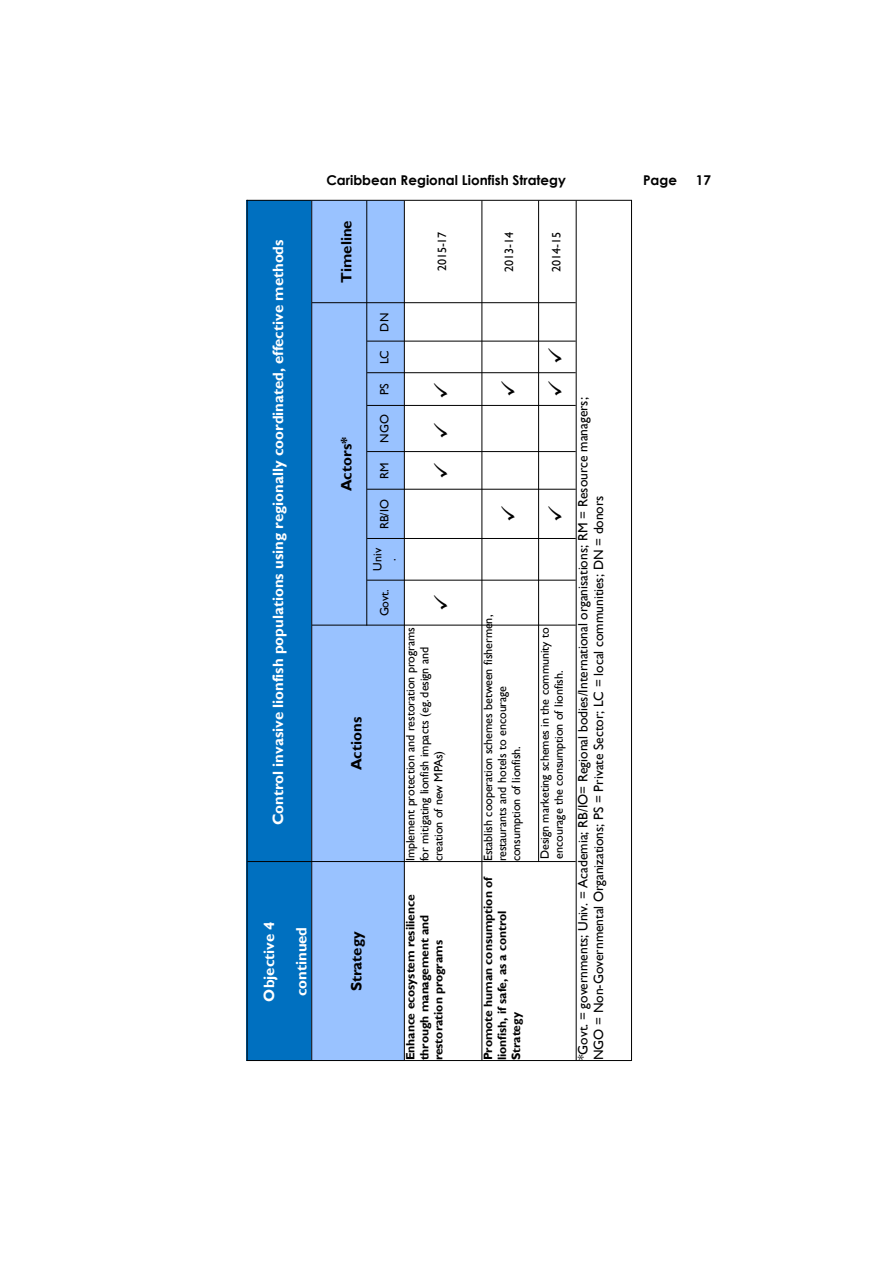
<style>
.page{position:relative;width:893px;height:1263px;background:#fff}
.page>*{position:absolute;margin:0;border:0;box-sizing:border-box;transform-origin:0 0}
.t1{font:700 15px/32.2px "Gill Sans";color:#fff;text-align:center}
.t2{font:700 15px "Gill Sans";color:#000}
.t3{font:13.5px/15.6px "Gill Sans";color:#000}
.t4{font:700 13.5px "Century Gothic";color:#000}
.t5{font:12px/14px "Gill Sans";color:#000}
.t6{font:700 12px/14px "Gill Sans";color:#000}
</style>
<div class="page">
<div style="left:247px;top:862px;width:65px;height:199px;background:#0070c0"></div>
<div style="left:247px;top:200px;width:65px;height:662px;background:#0070c0"></div>
<div style="left:312px;top:862px;width:92px;height:199px;background:#99c2ff"></div>
<div style="left:312px;top:625px;width:92px;height:237px;background:#99c2ff"></div>
<div style="left:312px;top:303px;width:55px;height:322px;background:#99c2ff"></div>
<div style="left:312px;top:200px;width:55px;height:103px;background:#99c2ff"></div>
<div style="left:367px;top:580px;width:37px;height:45px;background:#99c2ff"></div>
<div style="left:367px;top:538px;width:37px;height:42px;background:#99c2ff"></div>
<div style="left:367px;top:489px;width:37px;height:49px;background:#99c2ff"></div>
<div style="left:367px;top:452px;width:37px;height:37px;background:#99c2ff"></div>
<div style="left:367px;top:405px;width:37px;height:47px;background:#99c2ff"></div>
<div style="left:367px;top:373px;width:37px;height:32px;background:#99c2ff"></div>
<div style="left:367px;top:341px;width:37px;height:32px;background:#99c2ff"></div>
<div style="left:367px;top:303px;width:37px;height:38px;background:#99c2ff"></div>
<div style="left:367px;top:200px;width:37px;height:103px;background:#99c2ff"></div>
<hr style="left:247px;top:1060px;width:384px;height:1px;background:#000">
<hr style="left:247px;top:861px;width:329px;height:1px;background:#000">
<hr style="left:247px;top:200px;width:384px;height:1px;background:#000">
<hr style="left:312px;top:625px;width:264px;height:1px;background:#000">
<hr style="left:312px;top:302px;width:264px;height:1px;background:#000">
<hr style="left:367px;top:580px;width:209px;height:1px;background:#000">
<hr style="left:367px;top:538px;width:209px;height:1px;background:#000">
<hr style="left:367px;top:489px;width:209px;height:1px;background:#000">
<hr style="left:367px;top:451px;width:209px;height:1px;background:#000">
<hr style="left:367px;top:405px;width:209px;height:1px;background:#000">
<hr style="left:367px;top:372px;width:209px;height:1px;background:#000">
<hr style="left:367px;top:341px;width:209px;height:1px;background:#000">
<hr style="left:247px;top:200px;width:1px;height:861px;background:#000">
<hr style="left:311px;top:201px;width:1px;height:859px;background:#000">
<hr style="left:404px;top:201px;width:1px;height:859px;background:#000">
<hr style="left:366px;top:201px;width:1px;height:424px;background:#000">
<hr style="left:481px;top:201px;width:1px;height:859px;background:#000">
<hr style="left:576px;top:201px;width:1px;height:859px;background:#000">
<hr style="left:538px;top:201px;width:1px;height:661px;background:#000">
<hr style="left:631px;top:200px;width:1px;height:861px;background:#000">
<p class="t1" style="left:264px;top:825px;width:587px;rotate:-90deg">Control invasive lionfish populations using regionally coordinated, effective methods</p>
<p class="t1" style="left:255px;top:1001px;width:81px;rotate:-90deg">Objective 4 continued</p>
<p class="t4" style="left:326px;top:175px;width:241px">Caribbean Regional Lionfish Strategy</p>
<p class="t4" style="left:643px;top:175px;width:36px">Page</p>
<p class="t4" style="left:696px;top:175px;width:17px">17</p>
<p class="t2" style="left:341px;top:283px;width:64px;rotate:-90deg">Timeline</p>
<p class="t5" style="left:436px;top:271px;width:41px;rotate:-90deg">2015-17</p>
<p class="t2" style="left:341px;top:491px;width:56px;rotate:-90deg">Actors*</p>
<p class="t2" style="left:351px;top:770px;width:55px;rotate:-90deg">Actions</p>
<p class="t5" style="left:379px;top:331px;width:20px;rotate:-90deg">DN</p>
<p class="t5" style="left:379px;top:364px;width:16px;rotate:-90deg">LC</p>
<p class="t5" style="left:379px;top:395px;width:13px;rotate:-90deg">PS</p>
<p class="t5" style="left:379px;top:443px;width:30px;rotate:-90deg">NGO</p>
<p class="t5" style="left:379px;top:479px;width:18px;rotate:-90deg">RM</p>
<p class="t5" style="left:379px;top:529px;width:32px;rotate:-90deg">RB/IO</p>
<p class="t5" style="left:372px;top:571px;width:24px;text-align:center;rotate:-90deg">Univ .</p>
<p class="t5" style="left:379px;top:616px;width:29px;rotate:-90deg">Govt.</p>
<p class="t5" style="left:405px;top:861px;width:236px;rotate:-90deg">Implement protection and restoration programs for mitigating lionfish impacts (eg. design and creation of new MPAs)</p>
<p class="t2" style="left:351px;top:991px;width:61px;rotate:-90deg">Strategy</p>
<p class="t6" style="left:405px;top:1060px;width:168px;rotate:-90deg">Enhance ecosystem resilience through management and restoration programs</p>
<p class="t5" style="left:503px;top:272px;width:41px;rotate:-90deg">2013-14</p>
<p class="t5" style="left:551px;top:272px;width:41px;rotate:-90deg">2014-15</p>
<p class="t5" style="left:482px;top:861px;width:248px;rotate:-90deg">Establish cooperation schemes between fishermen, restaurants and hotels to encourage<br>consumption of lionfish.</p>
<p class="t6" style="left:482px;top:1060px;width:185px;rotate:-90deg">Promote human consumption of lionfish, if safe, as a control<br>Strategy</p>
<p class="t5" style="left:539px;top:859px;width:233px;rotate:-90deg">Design marketing schemes in the community to encourage the consumption of lionfish.</p>
<p class="t3" style="left:577px;top:1060px;width:665px;rotate:-90deg">*Govt. = governments; Univ. = Academia; RB/IO= Regional bodies/International organisations; RM = Resource managers;<br>NGO = Non-Governmental Organizations; PS = Private Sector; LC = local communities; DN = donors</p>
</div>
